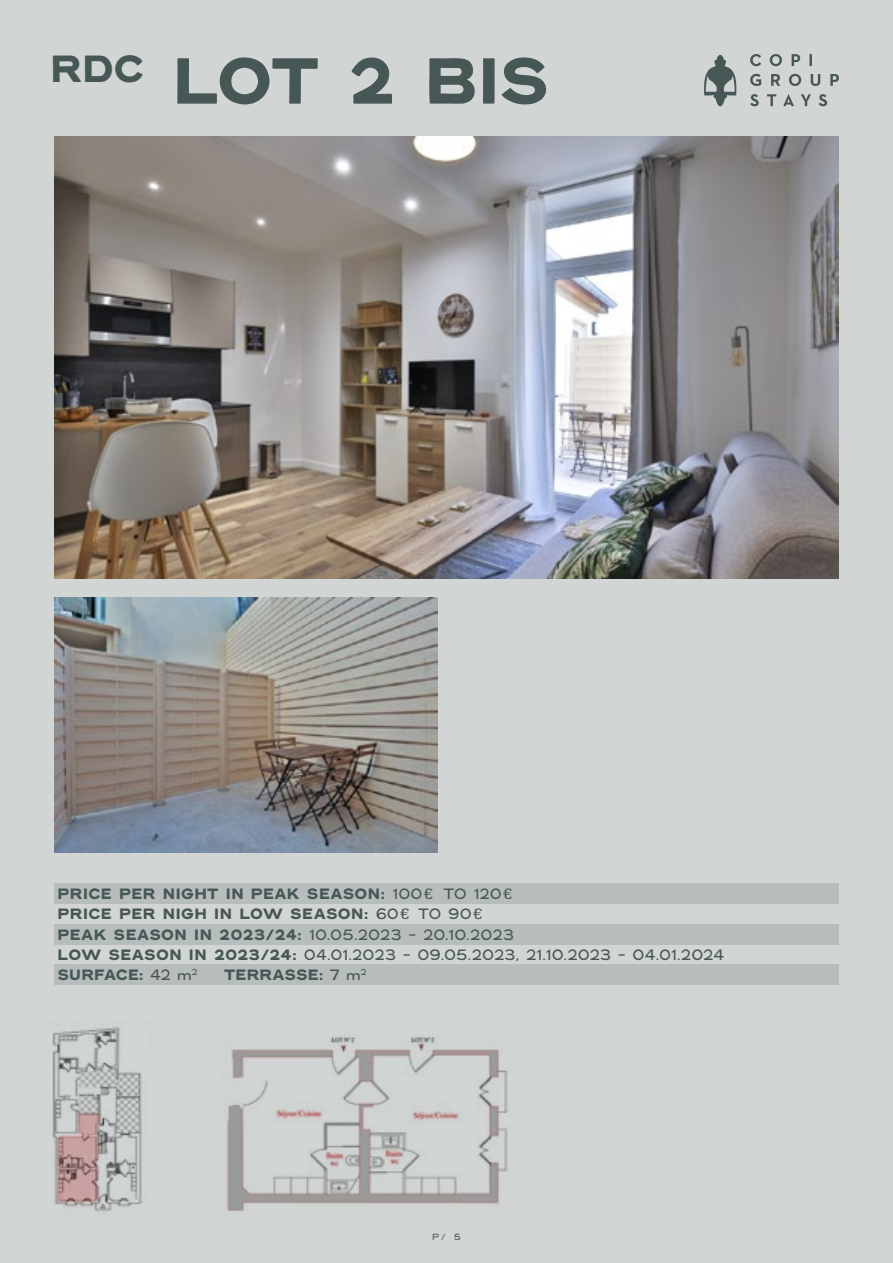
<style>
.page{position:relative;width:893px;height:1263px;background:#d1d5d4}
.page>*{position:absolute;margin:0;border:0;box-sizing:border-box;transform-origin:0 0}
.t1{font:900 64.95px "BN Hamburg Hand";letter-spacing:.025em;color:#475755}
.t2{font:15px "BN Hamburg Hand";letter-spacing:.045em;color:#475755}
.t3{font:900 15px "BN Hamburg Hand";letter-spacing:.065em;color:#475755}
.t4{font:9px "BN Hamburg Hand";color:#475755}
.s1{font-weight:400}
.s2{font-family:"Barlow Condensed";font-weight:400}
.s3{font-weight:900}
</style>
<div class="page">
<svg style="left:704px;top:55px;width:32px;height:51px"></svg>
<svg style="left:750px;top:74px;width:89px;height:12px"></svg>
<svg style="left:750px;top:54px;width:62px;height:12px"></svg>
<svg style="left:750px;top:94px;width:77px;height:12px"></svg>
<div style="left:54px;top:883px;width:785px;height:20px;background:#b7bdbc"></div>
<div style="left:54px;top:924px;width:785px;height:20px;background:#b7bdbc"></div>
<div style="left:54px;top:965px;width:785px;height:20px;background:#b7bdbc"></div>
<img style="left:54px;top:136px;width:785px;height:442px">
<img style="left:54px;top:597px;width:384px;height:256px">
<img style="left:52px;top:1026px;width:90px;height:186px">
<img style="left:226px;top:1036px;width:282px;height:176px">
<p class="t1" style="left:51px;top:43px;width:498px"><sup>RDC</sup> LOT 2 BIS</p>
<p class="t3" style="left:58px;top:885px;width:457px">PRICE PER NIGHT IN PEAK SEASON: <span class="s1">100</span><span class="s2">€</span> <span class="s1">TO 120</span><span class="s2">€</span></p>
<p class="t3" style="left:58px;top:905px;width:427px">PRICE PER NIGH IN LOW SEASON: <span class="s1">60</span><span class="s2">€</span> <span class="s1">TO 90</span><span class="s2">€</span></p>
<p class="t2" style="left:58px;top:926px;width:457px"><span class="s3">PEAK SEASON IN 2023/24:</span> 10.05.2023 - 20.10.2023</p>
<p class="t2" style="left:58px;top:947px;width:667px"><span class="s3">LOW SEASON IN 2023/24:</span> 04.01.2023 - 09.05.2023, 21.10.2023 - 04.01.2024</p>
<p class="t3" style="left:58px;top:966px;width:141px">SURFACE: <span class="s1">42 m</span><sup>2</sup></p>
<p class="t3" style="left:225px;top:966px;width:143px">TERRASSE: <span class="s1">7 m</span><sup>2</sup></p>
<p class="t4" style="left:432px;top:1232px;width:30px">P/ 5</p>
</div>
